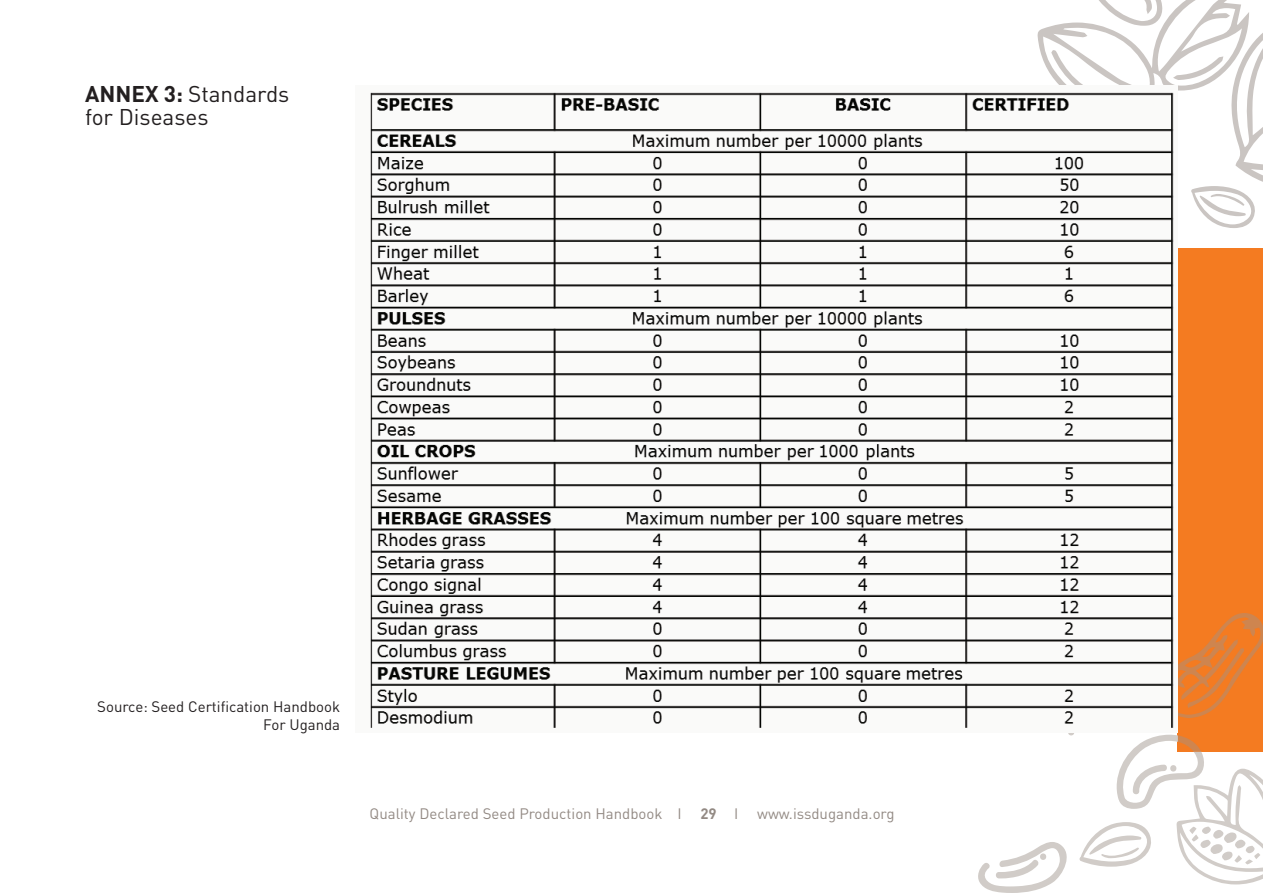
<style>
.page{position:relative;width:1263px;height:893px;background:#fff}
.page>*{position:absolute;margin:0;border:0;box-sizing:border-box;transform-origin:0 0}
.t1{font:22.5px/22.5px "DIN Pro";color:#231f20}
.t2{font:15px "DIN Pro";color:#938a84}
.t3{font:15px/18px "DIN Pro";color:#231f20;text-align:right}
.s1{font-weight:700}
</style>
<div class="page">
<div style="left:1178px;top:248px;width:85px;height:504px;background:#f47b21"></div>
<svg style="left:1178px;top:613px;width:85px;height:105px"></svg>
<svg style="left:978px;top:733px;width:285px;height:160px"></svg>
<svg style="left:1037px;top:0;width:226px;height:228px"></svg>
<div style="left:355px;top:85px;width:823px;height:647px;background:#fafaf9"></div>
<img style="left:371px;top:92px;width:803px;height:636px">
<h1 class="t1" style="left:85px;top:82px;width:206px"><span class="s1">ANNEX 3:</span> Standards for Diseases</h1>
<p class="t3" style="left:97px;top:697px;width:244px">Source: Seed Certification Handbook<br>For Uganda</p>
<p class="t2" style="left:370px;top:804px;width:526px">Quality Declared Seed Production Handbook I <span class="s1">29</span> I www.issduganda.org</p>
</div>
